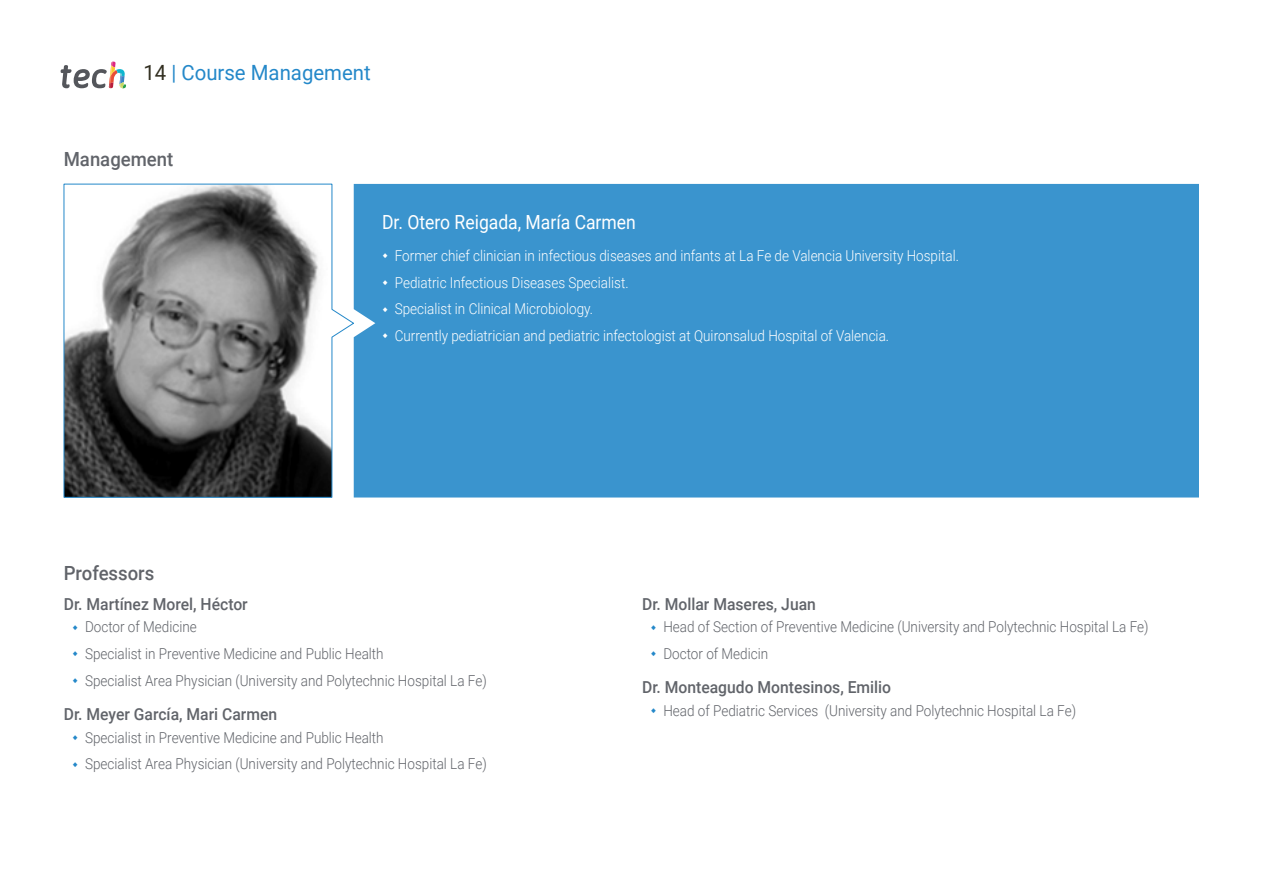
<style>
.page{position:relative;width:1263px;height:893px;background:#fff}
.page>*{position:absolute;margin:0;border:0;box-sizing:border-box;transform-origin:0 0}
.t1{font:21px "Roboto";color:#2488c9}
.t2{font:19.5px "Roboto";color:#fff;scale:.9 1}
.t3{font:500 19.5px "Roboto";color:#61646a;scale:.95 1}
.t4{font:500 16.5px "Roboto";color:#61646a;scale:.95 1}
.t5{font:300 15px/26.7px "Roboto";color:#61646a;scale:.9 1}
.t6{font:300 15px/26.7px "Roboto";color:#fff;scale:.9 1}
.s1{color:#312e20}
</style>
<div class="page">
<div style="left:354px;top:184px;width:845px;height:313px;background:#3a94ce"></div>
<svg style="left:64px;top:184px;width:290px;height:314px"></svg>
<svg style="left:61px;top:62px;width:65px;height:27px"></svg>
<svg style="left:383px;top:253px;width:4px;height:5px"></svg>
<svg style="left:383px;top:280px;width:4px;height:5px"></svg>
<svg style="left:383px;top:307px;width:4px;height:5px"></svg>
<svg style="left:383px;top:333px;width:4px;height:5px"></svg>
<h1 class="t1" style="left:144px;top:57px;width:229px"><span class="s1">14</span> | Course Management</h1>
<h2 class="t3" style="left:64px;top:145px;width:117px">Management</h2>
<h2 class="t2" style="left:382px;top:208px;width:284px">Dr. Otero Reigada, María Carmen</h2>
<p class="t6" style="left:395px;top:242px;width:628px">Former chief clinician in infectious diseases and infants at La Fe de Valencia University Hospital.<br>Pediatric Infectious Diseases Specialist.<br>Specialist in Clinical Microbiology.<br>Currently pediatrician and pediatric infectologist at Quironsalud Hospital of Valencia.</p>
<h2 class="t3" style="left:64px;top:559px;width:97px">Professors</h2>
<p class="t4" style="left:64px;top:593px;width:195px">Dr. Martínez Morel, Héctor</p>
<p class="t5" style="left:85px;top:613px;width:448px">Doctor of Medicine<br>Specialist in Preventive Medicine and Public Health<br>Specialist Area Physician (University and Polytechnic Hospital La Fe)</p>
<p class="t4" style="left:64px;top:703px;width:226px">Dr. Meyer García, Mari Carmen</p>
<p class="t5" style="left:85px;top:723px;width:448px">Specialist in Preventive Medicine and Public Health<br>Specialist Area Physician (University and Polytechnic Hospital La Fe)</p>
<p class="t4" style="left:642px;top:593px;width:184px">Dr. Mollar Maseres, Juan</p>
<p class="t5" style="left:663px;top:613px;width:541px">Head of Section of Preventive Medicine (University and Polytechnic Hospital La Fe)<br>Doctor of Medicin</p>
<p class="t4" style="left:642px;top:676px;width:264px">Dr. Monteagudo Montesinos, Emilio</p>
<p class="t5" style="left:663px;top:697px;width:460px">Head of Pediatric Services (University and Polytechnic Hospital La Fe)</p>
</div>
